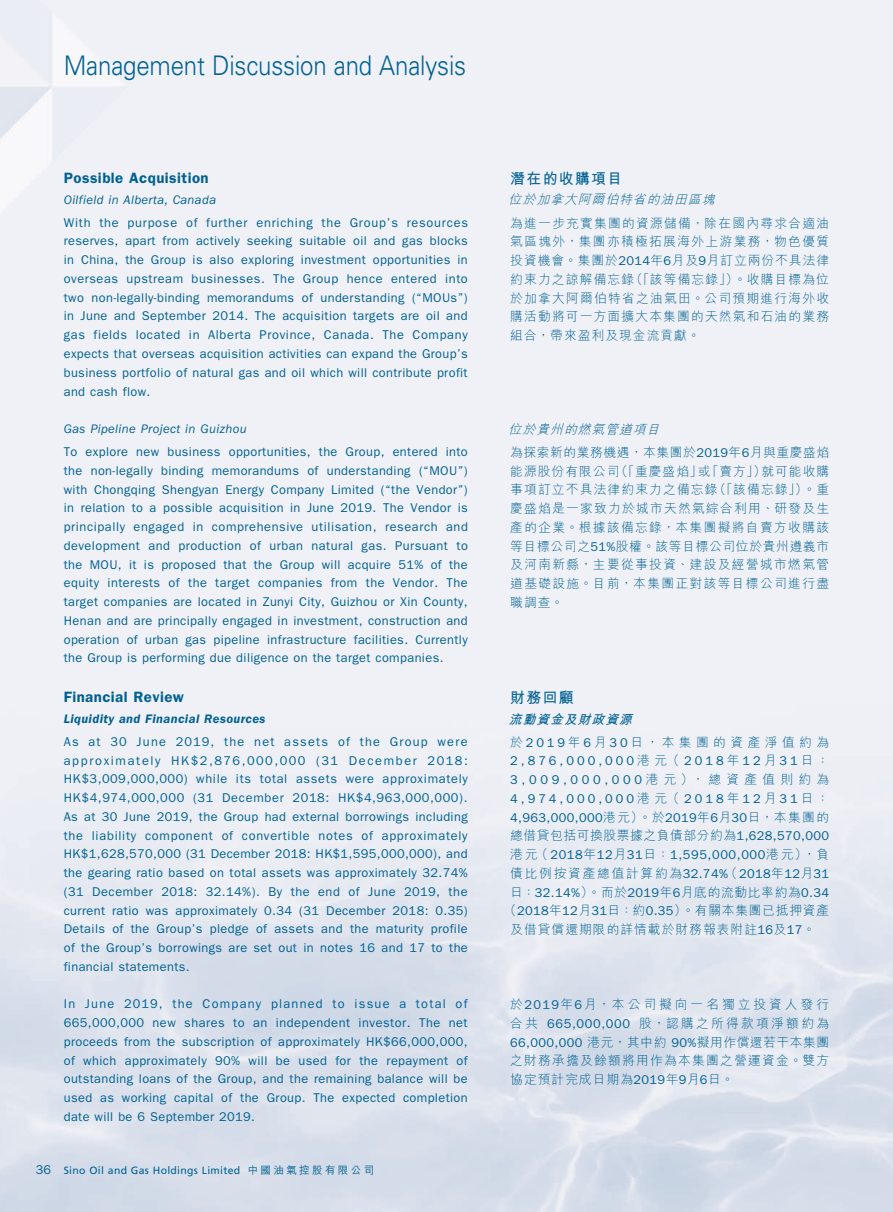
<style>
.page{position:relative;width:893px;height:1212px;background:#fff}
.page>*{position:absolute;margin:0;border:0;box-sizing:border-box;transform-origin:0 0}
.t1{font:300 27px "Univers LT Std";letter-spacing:-.005em;color:#006192;scale:.89 1}
.t2{font:600 15px "ITC Franklin Gothic Std";letter-spacing:.03em;color:#006192}
.t3{font:700 15px "M Hei HK";letter-spacing:.08em;color:#006192}
.t4{font:12.75px/18.8px "ITC Franklin Gothic Std";letter-spacing:.03em;color:#006192;text-align:justify}
.t5{font:300 12.75px/18.8px "M Hei HK";letter-spacing:.09em;color:#006192;text-align:justify}
.t6{font:300 12.75px/23px "M Hei HK";letter-spacing:.045em;color:#006192}
.t7{font:italic 12.75px "ITC Franklin Gothic Std";letter-spacing:.03em;color:#006192}
.t8{font:12.75px "ITC Franklin Gothic Std";letter-spacing:.05em;color:#006192}
.t9{font:300 12.75px/23px "M Hei HK";letter-spacing:.35em;color:#006192}
.t10{font:italic 600 12.75px "ITC Franklin Gothic Std";letter-spacing:.03em;color:#006192}
.t11{font:italic 300 12.75px "M Hei HK";color:#006192}
.t12{font:10.5px "Frutiger LT Std";letter-spacing:.03em;color:#006192}
.s1{font-family:"ITC Franklin Gothic Std";font-size:12.75px}
.s2{font-family:"M Hei HK";font-weight:500}
.s3{font-family:"ITC Franklin Gothic Std";font-weight:400}
.s4{font-style:italic}
.s5{font-weight:700;font-style:italic}
.s6{font-family:"M Hei HK";font-weight:300}
</style>
<div class="page">
<h1 class="t1" style="left:64px;top:49px;width:454px">Management Discussion and Analysis</h1>
<p class="t2" style="left:64px;top:169px;width:146px">Possible Acquisition</p>
<p class="t7" style="left:64px;top:192px;width:154px">Oilfield in Alberta, Canada</p>
<p class="t4" style="left:64px;top:213px;width:406px">With the purpose of further enriching the Group’s resources reserves, apart from actively seeking suitable oil and gas blocks in China, the Group is also exploring investment opportunities in overseas upstream businesses. The Group hence entered into two non-legally-binding memorandums of understanding (“MOUs”) in June and September 2014. The acquisition targets are oil and gas fields located in Alberta Province, Canada. The Company expects that overseas acquisition activities can expand the Group’s business portfolio of natural gas and oil which will contribute profit and cash flow.</p>
<p class="t7" style="left:64px;top:422px;width:184px">Gas Pipeline Project in Guizhou</p>
<p class="t4" style="left:64px;top:442px;width:406px">To explore new business opportunities, the Group, entered into the non-legally binding memorandums of understanding (“MOU”) with Chongqing Shengyan Energy Company Limited (“the Vendor”) in relation to a possible acquisition in June 2019. The Vendor is principally engaged in comprehensive utilisation, research and development and production of urban natural gas. Pursuant to the MOU, it is proposed that the Group will acquire 51% of the equity interests of the target companies from the Vendor. The target companies are located in Zunyi City, Guizhou or Xin County, Henan and are principally engaged in investment, construction and operation of urban gas pipeline infrastructure facilities. Currently the Group is performing due diligence on the target companies.</p>
<p class="t2" style="left:64px;top:688px;width:122px">Financial Review</p>
<p class="t10" style="left:64px;top:711px;width:203px">Liquidity and Financial Resources</p>
<p class="t4" style="left:64px;top:732px;width:406px">As at 30 June 2019, the net assets of the Group were approximately HK$2,876,000,000 (31 December 2018:<br>HK$3,009,000,000) while its total assets were approximately HK$4,974,000,000 (31 December 2018: HK$4,963,000,000).<br>As at 30 June 2019, the Group had external borrowings including the liability component of convertible notes of approximately HK$1,628,570,000 (31 December 2018: HK$1,595,000,000), and the gearing ratio based on total assets was approximately 32.74% (31 December 2018: 32.14%). By the end of June 2019, the current ratio was approximately 0.34 (31 December 2018: 0.35)<br>Details of the Group’s pledge of assets and the maturity profile of the Group’s borrowings are set out in notes 16 and 17 to the financial statements.</p>
<p class="t4" style="left:64px;top:995px;width:405px">In June 2019, the Company planned to issue a total of 665,000,000 new shares to an independent investor. The net proceeds from the subscription of approximately HK$66,000,000, of which approximately 90% will be used for the repayment of outstanding loans of the Group, and the remaining balance will be used as working capital of the Group. The expected completion date will be 6 September 2019.</p>
<p class="t12" style="left:36px;top:1164px;width:340px"><span class="s1">36</span> Sino Oil and Gas Holdings Limited <span class="s2">中國油氣控股有限公司</span></p>
<p class="t3" style="left:510px;top:167px;width:114px">潛在的收購項目</p>
<p class="t11" style="left:509px;top:191px;width:212px">位於加拿大阿爾伯特省的油田區塊</p>
<p class="t5" style="left:510px;top:213px;width:320px">為進一步充實集團的資源儲備，除在國內尋求合適油氣區塊外，集團亦積極拓展海外上游業務，物色優質投資機會。集團於<span class="s3">2014</span>年<span class="s3">6</span>月及<span class="s3">9</span>月訂立兩份不具法律約束力之諒解備忘錄（「該等備忘錄」）。收購目標為位於加拿大阿爾伯特省之油氣田。公司預期進行海外收購活動將可一方面擴大本集團的天然氣和石油的業務組合，帶來盈利及現金流貢獻。</p>
<p class="t6" style="left:509px;top:417px;width:322px"><span class="s4">位於貴州的燃氣管道項目<br></span>為探索新的業務機遇，本集團於<span class="s3">2019</span>年<span class="s3">6</span>月與重慶盛焰</p>
<p class="t5" style="left:510px;top:461px;width:320px">能源股份有限公司（「重慶盛焰」或「賣方」）就可能收購事項訂立不具法律約束力之備忘錄（「該備忘錄」）。重慶盛焰是一家致力於城市天然氣綜合利用、研發及生產的企業。根據該備忘錄，本集團擬將自賣方收購該等目標公司之<span class="s3">51%</span>股權。該等目標公司位於貴州遵義市及河南新縣，主要從事投資、建設及經營城市燃氣管道基礎設施。目前，本集團正對該等目標公司進行盡職調查。</p>
<p class="t3" style="left:510px;top:686px;width:65px">財務回顧</p>
<p class="t9" style="left:509px;top:707px;width:322px"><span class="s5">流動資金及財政資源<br></span>於<span class="s3">2019</span>年<span class="s3">6</span>月<span class="s3">30</span>日，本集團的資產淨值約為</p>
<p class="t4" style="left:510px;top:752px;width:320px">2,876,000,000<span class="s6">港元（</span> 2018<span class="s6">年</span>12<span class="s6">月</span>31<span class="s6">日：</span>3,009,000,000<span class="s6">港元），總資產值則約為</span>4,974,000,000<span class="s6">港元（</span> 2018<span class="s6">年</span>12<span class="s6">月</span>31<span class="s6">日：</span>4,963,000,000<span class="s6">港元）。於</span>2019<span class="s6">年</span>6<span class="s6">月</span>30<span class="s6">日，本集團的</span></p>
<p class="t6" style="left:510px;top:824px;width:320px">總借貸包括可換股票據之負債部分約為<span class="s3">1,628,570,000</span></p>
<p class="t8" style="left:510px;top:847px;width:320px"><span class="s6">港元（</span> 2018<span class="s6">年</span>12<span class="s6">月</span>31<span class="s6">日：</span>1,595,000,000<span class="s6">港元），負</span></p>
<p class="t5" style="left:504px;top:863px;width:327px;text-align:center">債比例按資產總值計算約為<span class="s3">32.74%</span>（<span class="s3">2018</span>年<span class="s3">12</span>月<span class="s3">31</span>日：<span class="s3">32.14%</span>）。而於<span class="s3">2019</span>年<span class="s3">6</span>月底的流動比率約為<span class="s3">0.34</span>（<span class="s3">2018</span>年<span class="s3">12</span>月<span class="s3">31</span>日：約<span class="s3">0.35</span>）。有關本集團已抵押資產及借貸償還期限的詳情載於財務報表附註<span class="s3">16</span>及<span class="s3">17</span>。</p>
<p class="t5" style="left:510px;top:994px;width:320px">於<span class="s3">2019</span>年<span class="s3">6</span>月，本公司擬向一名獨立投資人發行合共 <span class="s3">665,000,000</span> 股，認購之所得款項淨額約為<span class="s3">66,000,000</span> 港元，其中約 <span class="s3">90%</span>擬用作償還若干本集團之財務承擔及餘額將用作為本集團之營運資金。雙方協定預計完成日期為<span class="s3">2019</span>年<span class="s3">9</span>月<span class="s3">6</span>日。</p>
</div>
